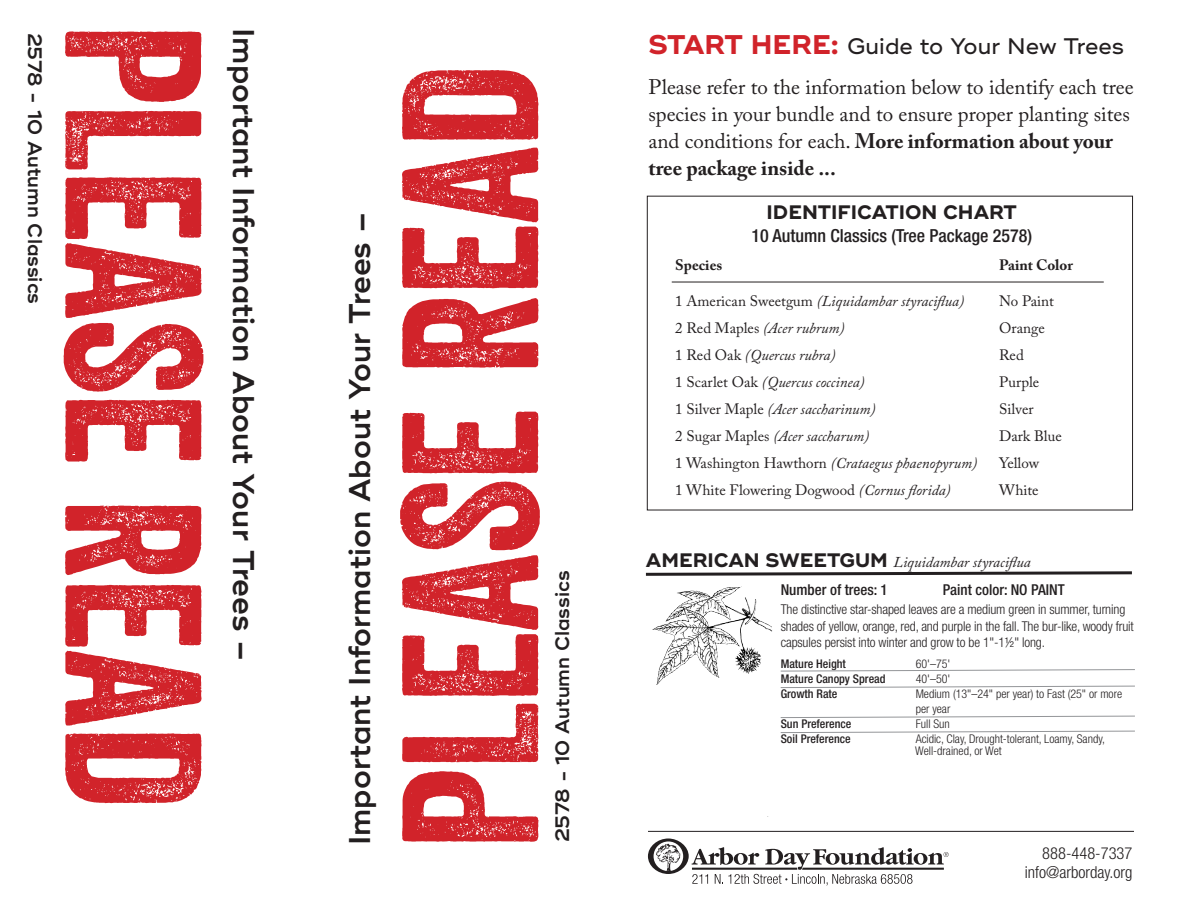
<style>
.page{position:relative;width:1188px;height:918px;background:#fff}
.page>*{position:absolute;margin:0;border:0;box-sizing:border-box;transform-origin:0 0}
.t1{font:600 30px "Ridley Grotesk";color:#231f20}
.t2{font:500 22.5px "Ridley Grotesk";color:#231f20}
.t3{font:21px/27px "Adobe Caslon Pro";color:#231f20}
.t4{font:600 19.5px "Ridley Grotesk";color:#231f20}
.t5{font:700 19.5px "Ridley Grotesk";color:#231f20}
.t6{font:500 condensed 18px "Helvetica Neue LT Std";color:#231f20}
.t7{font:300 condensed 16.5px "Helvetica Neue LT Std";color:#231f20}
.t8{font:italic 15px "Adobe Caslon Pro";color:#231f20}
.t9{font:15px "Adobe Caslon Pro";color:#231f20}
.t10{font:500 condensed 15px "Helvetica Neue LT Std";color:#231f20}
.t11{font:700 15px "Adobe Caslon Pro";color:#231f20}
.t12{font:300 condensed 13.5px/16.5px "Helvetica Neue LT Std";letter-spacing:-.01em;color:#231f20}
.t13{font:300 condensed 12px/15px "Helvetica Neue LT Std";color:#231f20}
.t14{font:500 condensed 12px "Helvetica Neue LT Std";color:#231f20}
.s1{font-weight:700;font-size:27px;color:#d1232a}
.s2{font-weight:700}
.s3{font-style:normal}
.s4{font-style:italic}
.s5{font-family:"Ridley Grotesk";font-weight:700;font-style:normal;font-size:19.5px}
</style>
<div class="page">
<hr style="left:648px;top:831px;width:486px;height:1px;background:#231f20">
<svg style="left:64px;top:31px;width:139px;height:772px"></svg>
<svg style="left:400px;top:70px;width:140px;height:772px"></svg>
<hr style="left:672px;top:282px;width:432px;height:1px;background:#231f20">
<div style="left:647px;top:196px;width:486px;height:314px;border:1px solid #231f20"></div>
<svg style="left:645px;top:571px;width:487px;height:5px"></svg>
<svg style="left:780px;top:669px;width:355px;height:3px"></svg>
<svg style="left:780px;top:685px;width:355px;height:3px"></svg>
<svg style="left:780px;top:715px;width:355px;height:3px"></svg>
<svg style="left:780px;top:730px;width:355px;height:3px"></svg>
<img style="left:665px;top:587px;width:76px;height:35px">
<svg style="left:648px;top:838px;width:301px;height:48px"></svg>
<p class="t4" style="left:47px;top:33px;width:273px;rotate:90deg">2578 - 10 Autumn Classics</p>
<p class="t1" style="left:262px;top:28px;width:635px;rotate:90deg">Important Information About Your Trees –</p>
<p class="t1" style="left:342px;top:845px;width:635px;rotate:-90deg">Important Information About Your Trees –</p>
<p class="t4" style="left:551px;top:842px;width:273px;rotate:-90deg">2578 - 10 Autumn Classics</p>
<p class="t2" style="left:648px;top:32px;width:477px"><span class="s1">START HERE:</span> Guide to Your New Trees</p>
<p class="t3" style="left:648px;top:74px;width:487px">Please refer to the information below to identify each tree species in your bundle and to ensure proper planting sites and conditions for each. <span class="s2">More information about your tree package inside ...</span></p>
<p class="t5" style="left:767px;top:201px;width:252px">IDENTIFICATION CHART</p>
<p class="t6" style="left:751px;top:225px;width:282px">10 Autumn Classics (Tree Package 2578)</p>
<p class="t11" style="left:675px;top:256px;width:49px">Species</p>
<p class="t11" style="left:999px;top:256px;width:75px">Paint Color</p>
<p class="t8" style="left:675px;top:292px;width:290px"><span class="s3">1 American Sweetgum</span> (Liquidambar styraciflua)</p>
<p class="t9" style="left:999px;top:292px;width:56px">No Paint</p>
<p class="t8" style="left:675px;top:319px;width:171px"><span class="s3">2 Red Maples</span> (Acer rubrum)</p>
<p class="t9" style="left:999px;top:319px;width:47px">Orange</p>
<p class="t8" style="left:675px;top:346px;width:162px"><span class="s3">1 Red Oak</span> (Quercus rubra)</p>
<p class="t9" style="left:999px;top:346px;width:26px">Red</p>
<p class="t8" style="left:675px;top:373px;width:191px"><span class="s3">1 Scarlet Oak</span> (Quercus coccinea)</p>
<p class="t9" style="left:999px;top:373px;width:42px">Purple</p>
<p class="t8" style="left:675px;top:400px;width:202px"><span class="s3">1 Silver Maple</span> (Acer saccharinum)</p>
<p class="t9" style="left:999px;top:400px;width:36px">Silver</p>
<p class="t8" style="left:675px;top:427px;width:196px"><span class="s3">2 Sugar Maples</span> (Acer saccharum)</p>
<p class="t9" style="left:999px;top:427px;width:64px">Dark Blue</p>
<p class="t8" style="left:675px;top:454px;width:304px"><span class="s3">1 Washington Hawthorn</span> (Crataegus phaenopyrum)</p>
<p class="t9" style="left:999px;top:454px;width:42px">Yellow</p>
<p class="t9" style="left:675px;top:481px;width:277px">1 White Flowering Dogwood <span class="s4">(Cornus florida)</span></p>
<p class="t9" style="left:999px;top:481px;width:41px">White</p>
<p class="t8" style="left:646px;top:553px;width:386px"><span class="s5">AMERICAN SWEETGUM</span> Liquidambar styraciflua</p>
<p class="t10" style="left:781px;top:580px;width:109px">Number of trees: 1</p>
<p class="t10" style="left:943px;top:580px;width:124px">Paint color: NO PAINT</p>
<p class="t12" style="left:781px;top:601px;width:355px">The distinctive star-shaped leaves are a medium green in summer, turning shades of yellow, orange, red, and purple in the fall. The bur-like, woody fruit capsules persist into winter and grow to be 1"-1½" long.</p>
<p class="t14" style="left:781px;top:657px;width:67px">Mature Height</p>
<p class="t13" style="left:916px;top:656px;width:36px">60'–75'</p>
<p class="t14" style="left:781px;top:672px;width:106px">Mature Canopy Spread</p>
<p class="t13" style="left:916px;top:671px;width:36px">40'–50'</p>
<p class="t14" style="left:781px;top:687px;width:58px">Growth Rate</p>
<p class="t13" style="left:916px;top:686px;width:208px">Medium (13"–24" per year) to Fast (25" or more per year</p>
<p class="t14" style="left:781px;top:717px;width:72px">Sun Preference</p>
<p class="t13" style="left:916px;top:716px;width:36px">Full Sun</p>
<p class="t14" style="left:781px;top:732px;width:72px">Soil Preference</p>
<p class="t13" style="left:916px;top:731px;width:191px">Acidic, Clay, Drought-tolerant, Loamy, Sandy,</p>
<p class="t13" style="left:915px;top:744px;width:88px">Well-drained, or Wet</p>
<p class="t7" style="left:1042px;top:844px;width:92px">888-448-7337</p>
<p class="t7" style="left:1025px;top:863px;width:109px">info@arborday.org</p>
</div>
